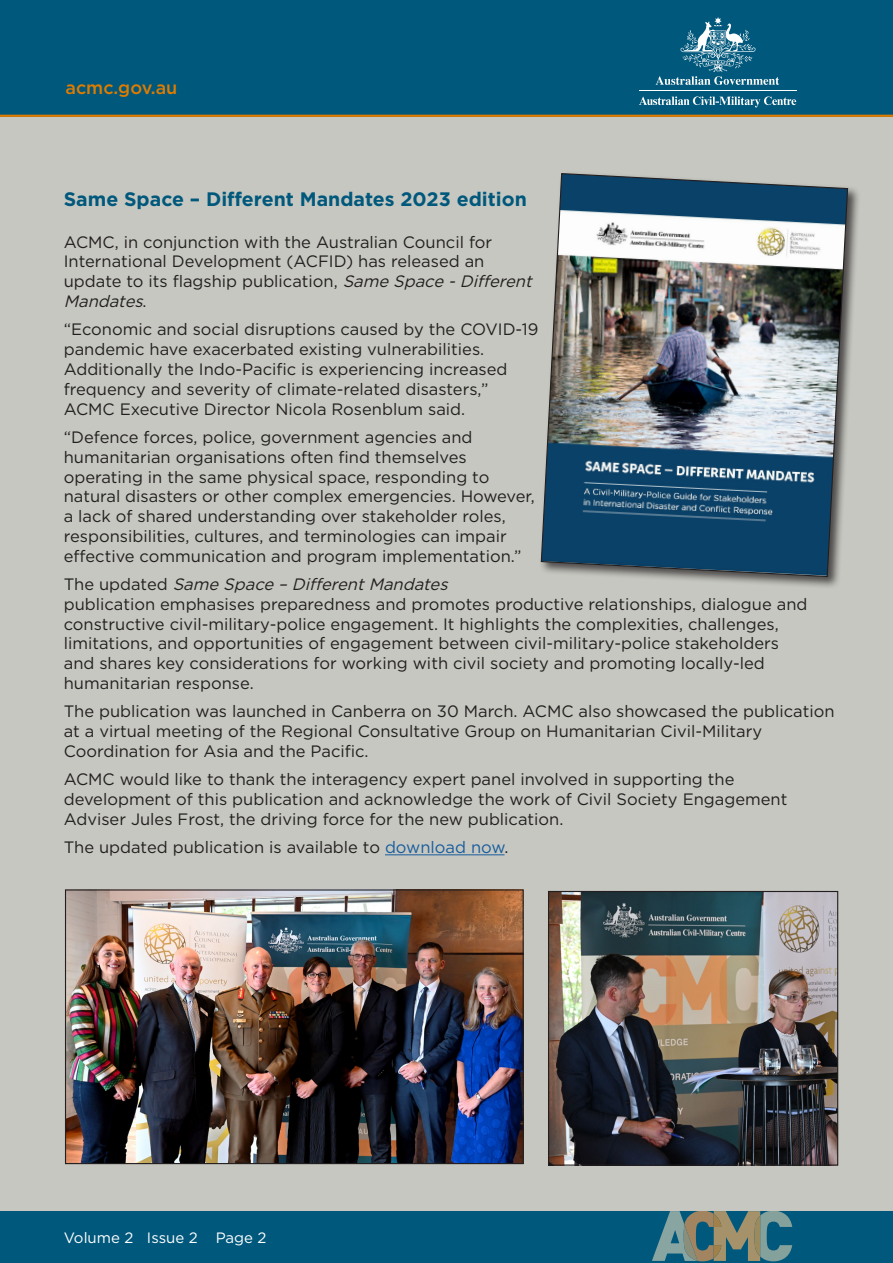
<style>
.page{position:relative;width:893px;height:1263px;background:#fff}
.page>*{position:absolute;margin:0;border:0;box-sizing:border-box;transform-origin:0 0}
.t1{font:700 19.5px "Gotham";color:#00587c}
.t2{font:500 18px "Gotham";color:#de7c00}
.t3{font:16.5px/19.8px "Gotham";color:#231f20}
.t4{font:15px "Gotham";color:#fff}
.s1{font-style:italic}
.s2{color:#175d9e}
</style>
<div class="page">
<div style="left:0;top:1210px;width:893px;height:53px;background:#00587c"></div>
<svg style="left:652px;top:1211px;width:140px;height:50px"></svg>
<div style="left:0;top:0;width:893px;height:117px;background:#00587c"></div>
<hr style="left:0;top:115px;width:893px;height:2px;background:#de7c00">
<hr style="left:639px;top:91px;width:157px;height:1px;background:#fff">
<svg style="left:639px;top:96px;width:157px;height:11px"></svg>
<svg style="left:656px;top:17px;width:123px;height:68px"></svg>
<div style="left:0;top:117px;width:893px;height:1093px;background:#c6c7c0"></div>
<hr style="left:385px;top:854px;width:119px;height:1px;background:#175d9e">
<div style="left:539px;top:171px;width:322px;height:419px;background:#231f20;opacity:.75"></div>
<img style="left:540px;top:172px;width:309px;height:406px">
<img style="left:67px;top:891px;width:455px;height:271px">
<div style="left:65px;top:889px;width:459px;height:275px;border:1px solid #231f20"></div>
<img style="left:550px;top:893px;width:286px;height:271px">
<div style="left:548px;top:891px;width:290px;height:275px;border:1px solid #231f20"></div>
<p class="t2" style="left:65px;top:76px;width:113px">acmc.gov.au</p>
<p class="t1" style="left:64px;top:186px;width:465px">Same Space – Different Mandates 2023 edition</p>
<p class="t3" style="left:64px;top:232px;width:475px">ACMC, in conjunction with the Australian Council for International Development (ACFID) has released an update to its flagship publication, <span class="s1">Same Space -Different Mandates</span>.</p>
<p class="t3" style="left:64px;top:319px;width:476px">“Economic and social disruptions caused by the COVID-19 pandemic have exacerbated existing vulnerabilities.<br>Additionally the Indo-Pacific is experiencing increased frequency and severity of climate-related disasters,” ACMC Executive Director Nicola Rosenblum said.</p>
<p class="t3" style="left:64px;top:427px;width:473px">“Defence forces, police, government agencies and humanitarian organisations often find themselves operating in the same physical space, responding to natural disasters or other complex emergencies. However, a lack of shared understanding over stakeholder roles, responsibilities, cultures, and terminologies can impair effective communication and program implementation.”</p>
<p class="t3" style="left:64px;top:574px;width:745px">T h e u p d a t e d <span class="s1">Same Space –DifferentMandates<br></span>publication emphasises preparedness and promotes productive relationships, dialogue and constructive civil-military-police engagement. It highlights the complexities, challenges, limitations, and opportunities of engagement between civil-military-police stakeholders and shares key considerations for working with civil society and promoting locally-led humanitarian response.</p>
<p class="t3" style="left:64px;top:701px;width:772px">The publication was launched in Canberra on 30 March. ACMC also showcased the publication at a virtual meeting of the Regional Consultative Group on Humanitarian Civil-Military<br>Coordination for Asia and the Pacific.</p>
<p class="t3" style="left:64px;top:769px;width:725px">ACMC would like to thank the interagency expert panel involved in supporting the development of this publication and acknowledge the work of Civil Society Engagement<br>Adviser Jules Frost, the driving force for the new publication.</p>
<p class="t3" style="left:64px;top:837px;width:446px">The updated publication is available to <span class="s2">download now</span>.</p>
<p class="t4" style="left:64px;top:1227px;width:204px">Volume 2 Issue 2 Page 2</p>
</div>
